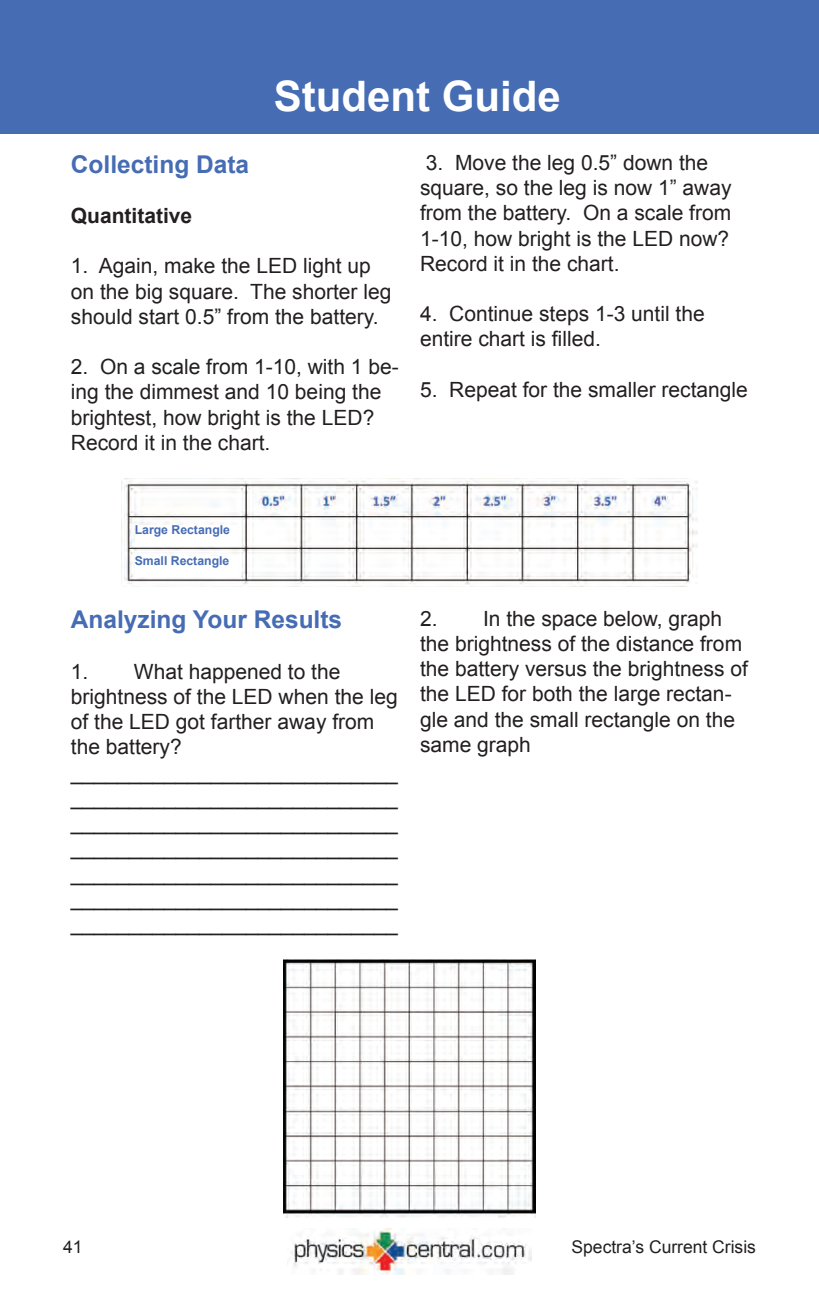
<style>
.page{position:relative;width:819px;height:1292px;background:#fff}
.page>*{position:absolute;margin:0;border:0;box-sizing:border-box;transform-origin:0 0}
.t1{font:700 42px "Arial";color:#fff}
.t2{font:700 24.5px "Arial";color:#466cb4}
.t3{font:21px/25.2px "Arial";color:#231f20}
.t4{font:700 21px "Arial";color:#231f20}
.t5{font:17.5px "Arial";color:#231f20}
.t6{font:700 12.25px "Arial";color:#466cb4}
</style>
<div class="page">
<div style="left:0;top:0;width:819px;height:134px;background:#466cb4"></div>
<img style="left:287px;top:1228px;width:245px;height:46px">
<img style="left:121px;top:479px;width:577px;height:108px">
<img style="left:283px;top:959px;width:253px;height:258px">
<div style="left:135px;top:525px;width:103px;height:21px;background:#fff"></div>
<div style="left:135px;top:556px;width:103px;height:21px;background:#fff"></div>
<h1 class="t1" style="left:274px;top:68px;width:289px">Student Guide</h1>
<p class="t2" style="left:71px;top:148px;width:180px">Collecting Data</p>
<p class="t4" style="left:71px;top:202px;width:123px">Quantitative</p>
<p class="t3" style="left:71px;top:254px;width:322px">1. Again, make the LED light up on the big square. The shorter leg should start 0.5” from the battery.</p>
<p class="t3" style="left:71px;top:354px;width:329px">2. On a scale from 1-10, with 1 be&shy;ing the dimmest and 10 being the brightest, how bright is the LED?<br>Record it in the chart.</p>
<p class="t3" style="left:420px;top:150px;width:313px">3. Move the leg 0.5” down the square, so the leg is now 1” away from the battery. On a scale from<br>1-10, how bright is the LED now?<br>Record it in the chart.</p>
<p class="t3" style="left:420px;top:301px;width:286px">4. Continue steps 1-3 until the entire chart is filled.</p>
<p class="t3" style="left:420px;top:377px;width:329px">5. Repeat for the smaller rectangle</p>
<p class="t6" style="left:135px;top:521px;width:97px">Large Rectangle</p>
<p class="t6" style="left:135px;top:553px;width:96px">Small Rectangle</p>
<p class="t2" style="left:71px;top:603px;width:273px">Analyzing Your Results</p>
<p class="t3" style="left:71px;top:659px;width:328px">1. What happened to the brightness of the LED when the leg of the LED got farther away from the battery? ____________________________ ____________________________ ____________________________ ____________________________ ____________________________ ____________________________ ____________________________</p>
<p class="t3" style="left:420px;top:606px;width:329px">2. In the space below, graph the brightness of the distance from the battery versus the brightness of the LED for both the large rectan&shy;gle and the small rectangle on the same graph</p>
<p class="t5" style="left:63px;top:1235px;width:21px">41</p>
<p class="t5" style="left:572px;top:1235px;width:186px">Spectra’s Current Crisis</p>
</div>
